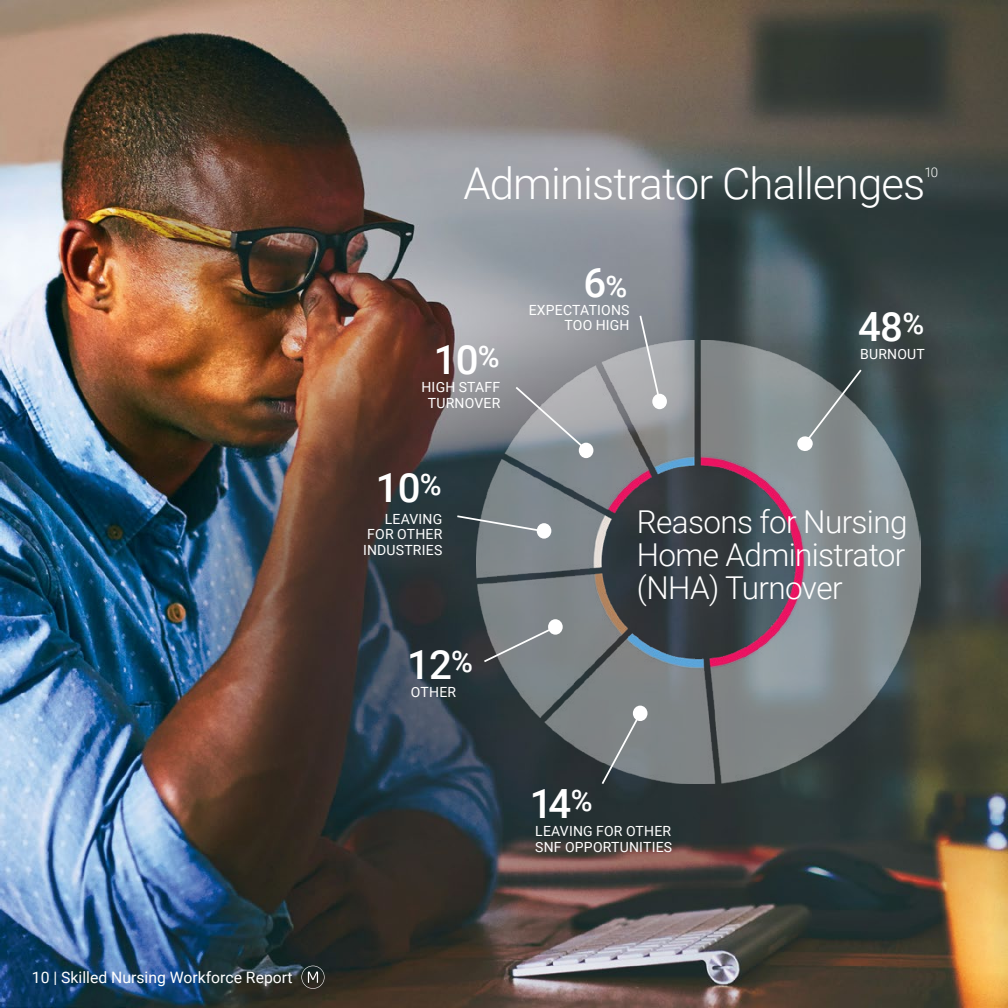
<style>
.page{position:relative;width:1008px;height:1008px;background:#fff}
.page>*{position:absolute;margin:0;border:0;box-sizing:border-box;transform-origin:0 0}
.t1{font:300 43.75px "Roboto";letter-spacing:-.02em;color:#fff}
.t2{font:500 40.25px "Roboto";letter-spacing:-.02em;color:#fff}
.t3{font:300 31.5px/33.2px "Roboto";letter-spacing:-.02em;color:#fff;text-align:justify}
.t4{font:15.75px "Roboto";color:#fff}
.t5{font:14px/15.8px "Roboto";letter-spacing:.015em;color:#fff;text-align:right}
.t6{font:300 13.3px "Roboto";color:#fff}
.s1{font-size:29.75px}
</style>
<div class="page">
<img style="left:0;top:0;width:1008px;height:1008px">
<img style="left:477px;top:340px;width:444px;height:444px">
<div style="left:652px;top:394px;width:15px;height:15px;background:#fff;border-radius:50%"></div>
<svg style="left:638px;top:314px;width:24px;height:90px;background:#a8aaae"></svg>
<div style="left:579px;top:443px;width:14px;height:15px;background:#fff;border-radius:50%"></div>
<svg style="left:514px;top:385px;width:75px;height:68px;background:#9fa2a7"></svg>
<div style="left:537px;top:523px;width:14px;height:16px;background:#fff;border-radius:50%"></div>
<svg style="left:455px;top:514px;width:90px;height:19px;background:#788185"></svg>
<div style="left:548px;top:619px;width:15px;height:16px;background:#fff;border-radius:50%"></div>
<svg style="left:482px;top:625px;width:76px;height:39px;background:#7e8386"></svg>
<div style="left:633px;top:706px;width:15px;height:15px;background:#fff;border-radius:50%"></div>
<svg style="left:600px;top:712px;width:42px;height:74px;background:#757c7f"></svg>
<div style="left:797px;top:436px;width:16px;height:15px;background:#fff;border-radius:50%"></div>
<svg style="left:802px;top:368px;width:61px;height:78px;background:#788082"></svg>
<svg style="left:301px;top:966px;width:24px;height:23px"></svg>
<p class="t4" style="left:32px;top:966px;width:262px">10 | Skilled Nursing Workforce Report</p>
<h1 class="t1" style="left:463px;top:152px;width:463px">Administrator Challenges</h1>
<p class="t6" style="left:925px;top:163px;width:15px">10</p>
<h2 class="t2" style="left:434px;top:332px;width:67px">10<sup>%</sup></h2>
<p class="t5" style="left:421px;top:379px;width:80px;text-align:center">HIGH STAFF<br>TURNOVER</p>
<h2 class="t2" style="left:376px;top:460px;width:67px">10<sup>%</sup></h2>
<p class="t5" style="left:363px;top:510px;width:81px">LEAVING<br>FOR OTHER<br>INDUSTRIES</p>
<h2 class="t2" style="left:407px;top:636px;width:67px">12<sup>%</sup></h2>
<p class="t5" style="left:411px;top:683px;width:47px">OTHER</p>
<h2 class="t2" style="left:583px;top:254px;width:45px">6<span class="s1">%</span></h2>
<p class="t5" style="left:529px;top:301px;width:102px">EXPECTATIONS<br>TOO HIGH</p>
<h2 class="t2" style="left:858px;top:298px;width:67px">48<sup>%</sup></h2>
<p class="t5" style="left:860px;top:346px;width:66px">BURNOUT</p>
<h3 class="t3" style="left:637px;top:504px;width:272px">Reasons for Nursing Home Administrator (NHA) Turnover</h3>
<h2 class="t2" style="left:530px;top:776px;width:64px">14<sup>%</sup></h2>
<p class="t5" style="left:535px;top:823px;width:139px;text-align:left">LEAVING FOR OTHER<br>SNF OPPORTUNITIES</p>
</div>
